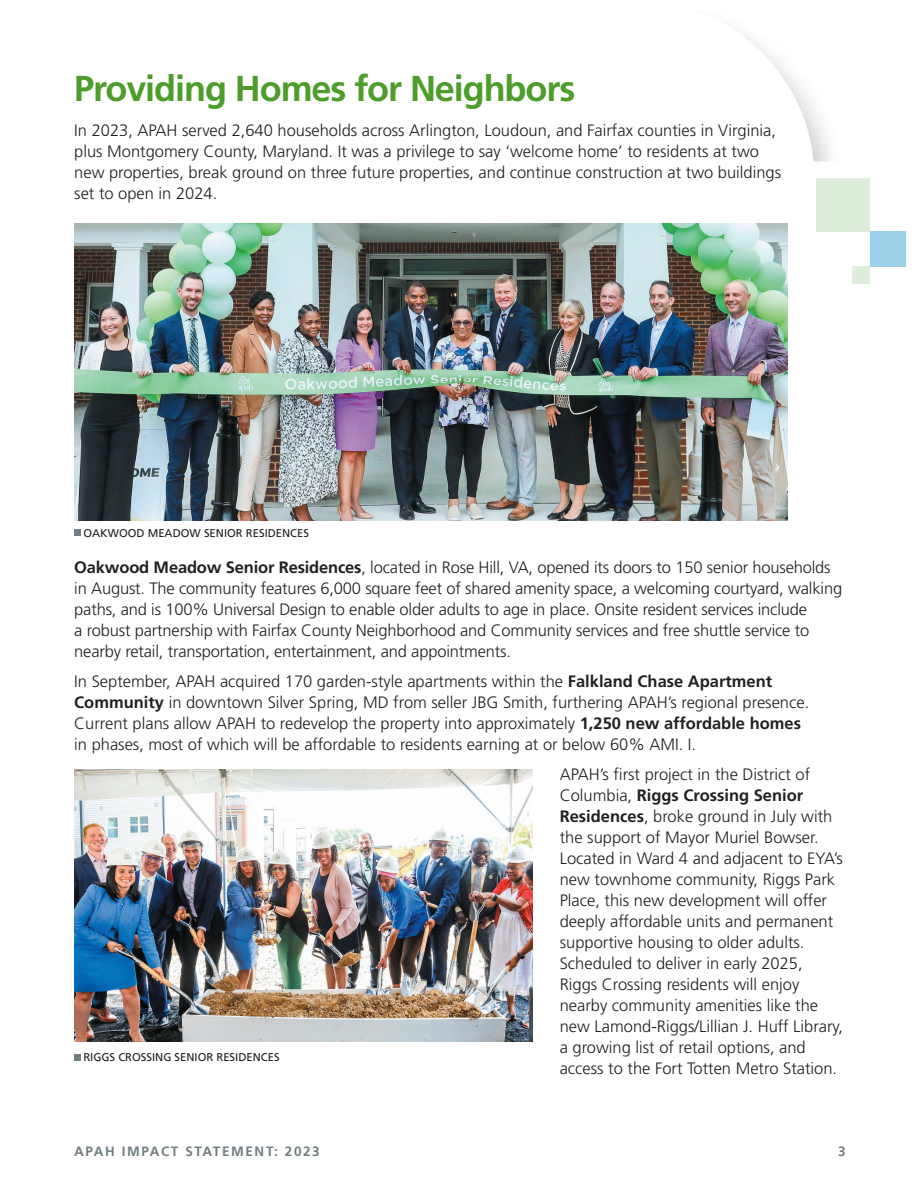
<style>
.page{position:relative;width:918px;height:1188px;background:#fff}
.page>*{position:absolute;margin:0;border:0;box-sizing:border-box;transform-origin:0 0}
.t1{font:700 36px "Frutiger LT Std";letter-spacing:-.03em;color:#4c9d2a}
.body_copy{font:300 16.5px/21px "Frutiger LT Std";color:#231f20}
.t2{font:700 13.5px "Frutiger LT Std";letter-spacing:.12em;color:#737e82}
.photo_caption{font:11.25px "Frutiger LT Std";color:#231f20}
.s1{font-weight:700}
</style>
<div class="page">
<svg style="left:744px;top:36px;width:86px;height:125px"></svg>
<div style="left:870px;top:231px;width:35px;height:35px;background:#99d2e9"></div>
<div style="left:852px;top:266px;width:18px;height:18px;background:#dfeddd"></div>
<div style="left:816px;top:178px;width:53px;height:54px;background:#dfeddd"></div>
<img style="left:74px;top:769px;width:459px;height:273px">
<svg style="left:74px;top:1054px;width:6px;height:6px"></svg>
<img style="left:74px;top:224px;width:713px;height:297px">
<svg style="left:74px;top:530px;width:6px;height:6px"></svg>
<h1 class="t1" style="left:74px;top:67px;width:503px">Providing Homes for Neighbors</h1>
<p class="body_copy" style="left:74px;top:120px;width:708px">In 2023, APAH served 2,640 households across Arlington, Loudoun, and Fairfax counties in Virginia, plus Montgomery County, Maryland. It was a privilege to say ‘welcome home’ to residents at two new properties, break ground on three future properties, and continue construction at two buildings set to open in 2024.</p>
<p class="photo_caption" style="left:83px;top:526px;width:227px">OAKWOOD MEADOW SENIOR RESIDENCES</p>
<p class="body_copy" style="left:74px;top:557px;width:769px"><span class="s1">Oakwood Meadow Senior Residences</span>, located in Rose Hill, VA, opened its doors to 150 senior households in August. The community features 6,000 square feet of shared amenity space, a welcoming courtyard, walking paths, and is 100% Universal Design to enable older adults to age in place. Onsite resident services include<br>a robust partnership with Fairfax County Neighborhood and Community services and free shuttle service to nearby retail, transportation, entertainment, and appointments.</p>
<p class="body_copy" style="left:74px;top:671px;width:737px">In September, APAH acquired 170 garden-style apartments within the <span class="s1">Falkland Chase Apartment Community</span> in downtown Silver Spring, MD from seller JBG Smith, furthering APAH’s regional presence.<br>Current plans allow APAH to redevelop the property into approximately <span class="s1">1,250 new affordable homes </span>in phases, most of which will be affordable to residents earning at or below 60% AMI. I.</p>
<p class="photo_caption" style="left:83px;top:1051px;width:198px">RIGGS CROSSING SENIOR RESIDENCES</p>
<p class="body_copy" style="left:560px;top:764px;width:285px">APAH’s first project in the District of Columbia, <span class="s1">Riggs Crossing Senior Residences</span>, broke ground in July with the support of Mayor Muriel Bowser.<br>Located in Ward 4 and adjacent to EYA’s new townhome community, Riggs Park Place, this new development will offer deeply affordable units and permanent supportive housing to older adults.<br>Scheduled to deliver in early 2025, Riggs Crossing residents will enjoy nearby community amenities like the new Lamond-Riggs/Lillian J. Huff Library, a growing list of retail options, and access to the Fort Totten Metro Station.</p>
<p class="t2" style="left:74px;top:1143px;width:247px">APAH IMPACT STATEMENT: 2023</p>
<p class="t2" style="left:838px;top:1143px;width:9px">3</p>
</div>
